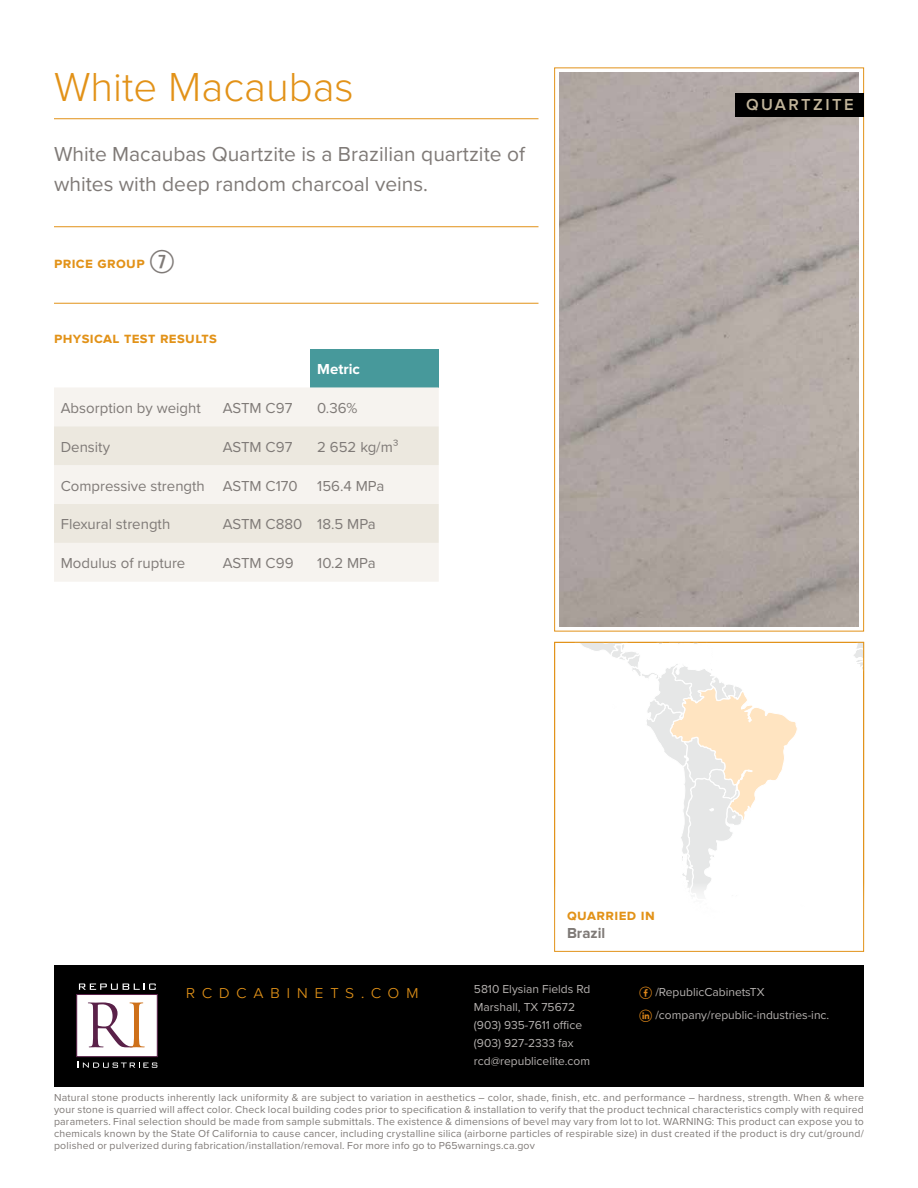
<style>
.page{position:relative;width:918px;height:1188px;background:#fff}
.page>*{position:absolute;margin:0;border:0;box-sizing:border-box;transform-origin:0 0}
.t1{font:300 42px "Proxima Nova";color:#e29218}
.t2{font:21px/30px "Proxima Nova";color:#7f7a77}
.t3{font:300 18px "Proxima Nova S";letter-spacing:.36em;color:#e29218}
.t4{font:600 16.5px "Proxima Nova";letter-spacing:.15em;color:#c2b59b}
.t5{font:15px "Proxima Nova";color:#7f7a77}
.t6{font:700 15px "Proxima Nova S";letter-spacing:.025em;color:#e29218}
.t7{font:700 15px "Proxima Nova";color:#fff}
.t8{font:700 15px "Proxima Nova";color:#7f7a77}
.t9{font:12px/18px "Proxima Nova";color:#b6b2b0}
.t10{font:10.5px/12px "Proxima Nova";letter-spacing:.02em;color:#7f7a77;text-align:justify}
.s1{font-family:"Combi Numerals Ltd";font-weight:400;font-size:31.5px;color:#7f7a77}
.s2{font-family:"Social Shapes";font-size:18px;color:#e0881a}
</style>
<div class="page">
<div style="left:54px;top:965px;width:810px;height:122px;background:#000"></div>
<svg style="left:78px;top:1061px;width:79px;height:7px"></svg>
<svg style="left:79px;top:984px;width:77px;height:6px"></svg>
<div style="left:76px;top:994px;width:81px;height:63px;background:#fff;border:1px solid #5a2149"></div>
<svg style="left:88px;top:1002px;width:57px;height:45px"></svg>
<img style="left:560px;top:73px;width:299px;height:553px">
<hr style="left:54px;top:118px;width:484px;height:1px;background:#e29218">
<hr style="left:54px;top:226px;width:484px;height:1px;background:#e29218">
<hr style="left:54px;top:303px;width:484px;height:1px;background:#e29218">
<div style="left:310px;top:349px;width:129px;height:38px;background:#47999b"></div>
<div style="left:54px;top:387px;width:385px;height:195px;background:#f6f3ef"></div>
<svg style="left:54px;top:426px;width:385px;height:117px;fill:#ece8df"></svg>
<svg style="left:582px;top:644px;width:215px;height:250px"></svg>
<svg style="left:854px;top:644px;width:8px;height:23px"></svg>
<div style="left:554px;top:642px;width:310px;height:310px;border:1px solid #e29218"></div>
<div style="left:736px;top:93px;width:128px;height:23px;background:#000"></div>
<h1 class="t1" style="left:54px;top:64px;width:301px">White Macaubas</h1>
<h2 class="t2" style="left:54px;top:138px;width:473px">White Macaubas Quartzite is a Brazilian quartzite of whites with deep random charcoal veins.</h2>
<h3 class="t6" style="left:54px;top:254px;width:123px">price group <span class="s1">7</span></h3>
<h3 class="t6" style="left:54px;top:329px;width:164px">physical test results</h3>
<h3 class="t7" style="left:317px;top:360px;width:44px">Metric</h3>
<h3 class="t5" style="left:61px;top:397px;width:142px">Absorption by weight</h3>
<h3 class="t5" style="left:223px;top:397px;width:71px">ASTM C97</h3>
<h3 class="t5" style="left:317px;top:397px;width:42px">0.36%</h3>
<h3 class="t5" style="left:61px;top:435px;width:51px">Density</h3>
<h3 class="t5" style="left:223px;top:435px;width:71px">ASTM C97</h3>
<h3 class="t5" style="left:317px;top:435px;width:83px">2 652 kg/m³</h3>
<h3 class="t5" style="left:61px;top:474px;width:239px">Compressive strength ASTM C170</h3>
<h3 class="t5" style="left:317px;top:474px;width:69px">156.4 MPa</h3>
<h3 class="t5" style="left:61px;top:513px;width:111px">Flexural strength</h3>
<h3 class="t5" style="left:223px;top:513px;width:155px">ASTM C880 18.5 MPa</h3>
<h3 class="t5" style="left:61px;top:552px;width:126px">Modulus of rupture</h3>
<h3 class="t5" style="left:223px;top:552px;width:72px">ASTM C99</h3>
<h3 class="t5" style="left:317px;top:552px;width:60px">10.2 MPa</h3>
<h3 class="t4" style="left:746px;top:95px;width:109px">QUARTZITE</h3>
<h3 class="t6" style="left:567px;top:907px;width:89px">quarried in</h3>
<h3 class="t8" style="left:567px;top:925px;width:40px">Brazil</h3>
<p class="t9" style="left:474px;top:979px;width:118px">5810 Elysian Fields Rd<br>Marshall, TX 75672 (903) 935-7611 office (903) 927-2333 fax rcd@republicelite.com</p>
<p class="t9" style="left:639px;top:981px;width:192px;line-height:22.5px"><span class="s2">c</span> /RepublicCabinetsTX<br><span class="s2">i</span> /company/republic-industries-inc.</p>
<p class="t10" style="left:54px;top:1091px;width:812px">Natural stone products inherently lack uniformity &amp; are subject to variation in aesthetics – color, shade, finish, etc. and performance – hardness, strength. When &amp; where your stone is quarried will affect color. Check local building codes prior to specification &amp; installation to verify that the product technical characteristics comply with required parameters. Final selection should be made from sample submittals. The existence &amp; dimensions of bevel may vary from lot to lot. WARNING: This product can expose you to chemicals known by the State Of California to cause cancer, including crystalline silica (airborne particles of respirable size) in dust created if the product is dry cut/ground/ polished or pulverized during fabrication/installation/removal. For more info go to P65warnings.ca.gov</p>
<h3 class="t3" style="left:186px;top:982px;width:234px">rcdcabinets.com</h3>
</div>
